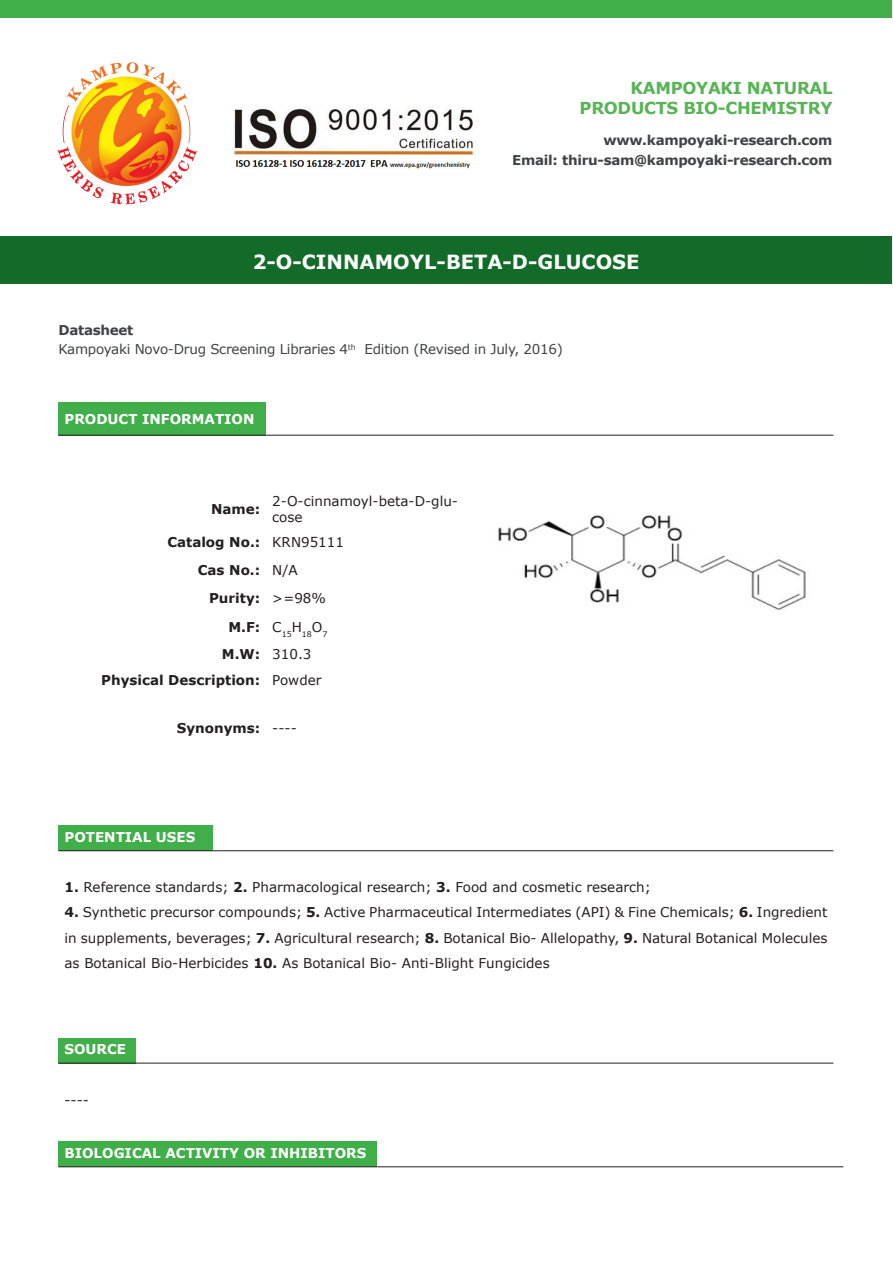
<style>
.page{position:relative;width:893px;height:1263px;background:#fff}
.page>*{position:absolute;margin:0;border:0;box-sizing:border-box;transform-origin:0 0}
.t1{font:700 19.5px "Verdana";color:#fff}
.t2{font:700 16.5px "Verdana";letter-spacing:-.02em;color:#59b457}
.t3{font:13.5px/25.2px "Verdana";color:#231f20}
.t4{font:700 13.5px "Verdana";letter-spacing:-.02em;color:#414243}
.t5{font:700 13.5px "Verdana";color:#fff}
.t6{font:700 13.5px "Verdana";color:#231f20}
.t7{font:13.5px "Verdana";letter-spacing:-.02em;color:#414243}
.t8{font:7.8px "Verdana";color:#231f20}
.s1{font-weight:700}
</style>
<div class="page">
<img style="left:232px;top:108px;width:243px;height:61px">
<img style="left:57px;top:62px;width:140px;height:143px">
<div style="left:0;top:0;width:892px;height:17px;background:#40ae49"></div>
<div style="left:0;top:236px;width:891px;height:47px;background:#136b29"></div>
<div style="left:58px;top:402px;width:208px;height:33px;background:#40ae49"></div>
<hr style="left:58px;top:435px;width:208px;height:1px;background:#231f20">
<hr style="left:266px;top:435px;width:209px;height:1px;background:#231f20">
<hr style="left:475px;top:435px;width:358px;height:1px;background:#231f20">
<img style="left:498px;top:515px;width:308px;height:95px">
<div style="left:58px;top:826px;width:155px;height:25px;background:#40ae49"></div>
<hr style="left:58px;top:850px;width:155px;height:1px;background:#231f20">
<hr style="left:213px;top:850px;width:620px;height:1px;background:#231f20">
<div style="left:58px;top:1038px;width:78px;height:25px;background:#40ae49"></div>
<hr style="left:58px;top:1063px;width:78px;height:1px;background:#231f20">
<hr style="left:136px;top:1063px;width:697px;height:1px;background:#231f20">
<div style="left:58px;top:1142px;width:319px;height:25px;background:#40ae49"></div>
<hr style="left:58px;top:1166px;width:319px;height:1px;background:#231f20">
<hr style="left:377px;top:1166px;width:466px;height:1px;background:#231f20">
<p class="t2" style="left:631px;top:78px;width:203px">KAMPOYAKI NATURAL</p>
<p class="t2" style="left:580px;top:97px;width:254px">PRODUCTS BIO-CHEMISTRY</p>
<p class="t4" style="left:603px;top:132px;width:231px">www.kampoyaki-research.com</p>
<p class="t4" style="left:512px;top:151px;width:322px">Email: thiru-sam@kampoyaki-research.com</p>
<p class="t1" style="left:253px;top:249px;width:388px">2-O-CINNAMOYL-BETA-D-GLUCOSE</p>
<p class="t4" style="left:58px;top:321px;width:76px">Datasheet</p>
<p class="t7" style="left:58px;top:341px;width:506px">Kampoyaki Novo-Drug Screening Libraries 4<sup>th</sup> Edition (Revised in July, 2016)</p>
<p class="t5" style="left:64px;top:410px;width:192px">PRODUCT INFORMATION</p>
<p class="t6" style="left:211px;top:500px;width:51px">Name:</p>
<p class="t3" style="left:272px;top:493px;width:187px;line-height:16.2px">2-O-cinnamoyl-beta-D-glu&shy;cose</p>
<p class="t6" style="left:167px;top:534px;width:94px">Catalog No.:</p>
<p class="t3" style="left:272px;top:530px;width:73px">KRN95111</p>
<p class="t6" style="left:198px;top:561px;width:64px">Cas No.:</p>
<p class="t3" style="left:272px;top:558px;width:27px">N/A</p>
<p class="t6" style="left:209px;top:589px;width:53px">Purity:</p>
<p class="t3" style="left:272px;top:586px;width:55px">&gt;=98%</p>
<p class="t6" style="left:228px;top:618px;width:33px">M.F:</p>
<p class="t8" style="left:272px;top:629px;width:57px"><sup>C</sup>15<sup>H</sup>18<sup>O</sup>7</p>
<p class="t6" style="left:222px;top:646px;width:40px">M.W:</p>
<p class="t3" style="left:272px;top:642px;width:41px">310.3</p>
<p class="t6" style="left:101px;top:672px;width:161px">Physical Description:</p>
<p class="t3" style="left:272px;top:668px;width:51px">Powder</p>
<p class="t6" style="left:177px;top:719px;width:85px">Synonyms:</p>
<p class="t3" style="left:272px;top:715px;width:26px">----</p>
<p class="t5" style="left:64px;top:828px;width:132px">POTENTIAL USES</p>
<p class="t3" style="left:64px;top:875px;width:588px"><span class="s1">1.</span> Reference standards; <span class="s1">2.</span> Pharmacological research; <span class="s1">3.</span> Food and cosmetic research;</p>
<p class="t3" style="left:64px;top:900px;width:764px;text-align:justify"><span class="s1">4.</span> Synthetic precursor compounds; <span class="s1">5.</span> Active Pharmaceutical Intermediates (API) &amp; Fine Chemicals; <span class="s1">6.</span> Ingredient in supplements, beverages; <span class="s1">7.</span> Agricultural research; <span class="s1">8.</span> Botanical Bio- Allelopathy, <span class="s1">9.</span> Natural Botanical Molecules as Botanical Bio-Herbicides <span class="s1">10.</span> As Botanical Bio- Anti-Blight Fungicides</p>
<p class="t5" style="left:64px;top:1041px;width:63px">SOURCE</p>
<p class="t3" style="left:64px;top:1087px;width:26px">----</p>
<p class="t5" style="left:64px;top:1144px;width:303px">BIOLOGICAL ACTIVITY OR INHIBITORS</p>
</div>
